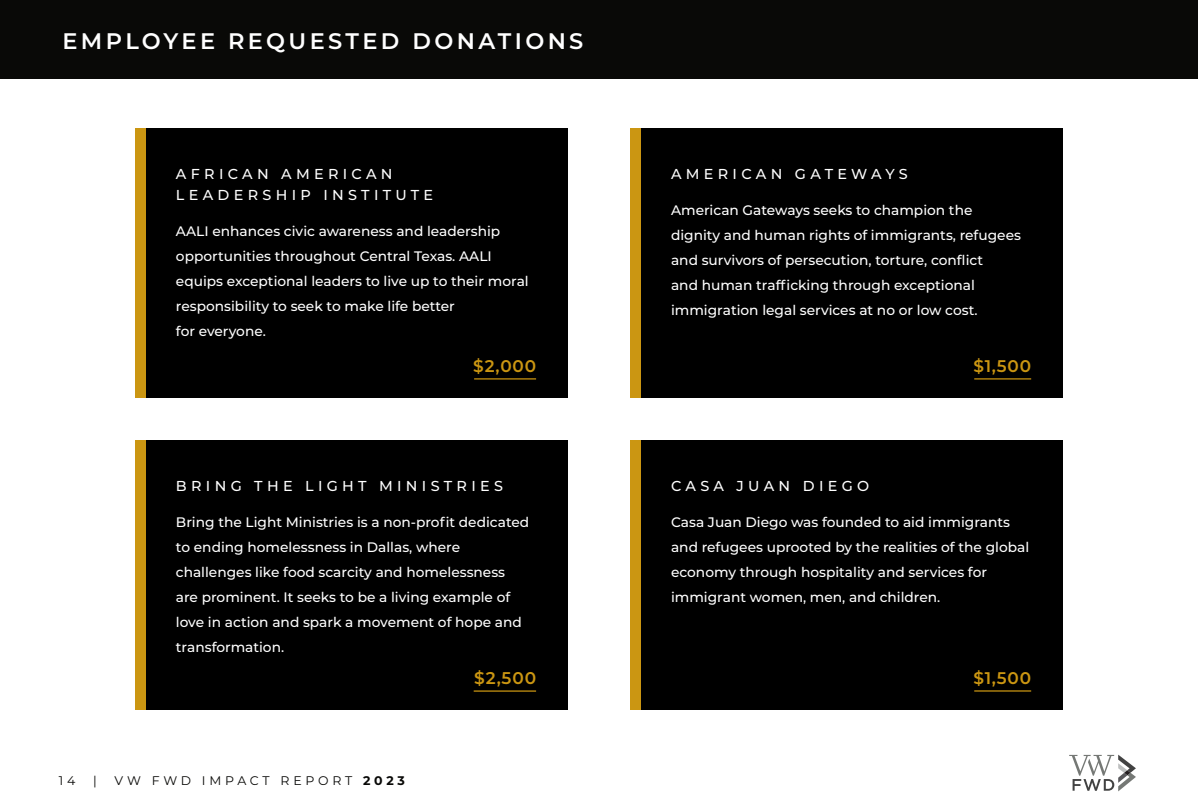
<style>
.page{position:relative;width:1198px;height:810px;background:#fff}
.page>*{position:absolute;margin:0;border:0;box-sizing:border-box;transform-origin:0 0}
.t1{font:600 22.5px "Montserrat";letter-spacing:.15em;color:#fff}
.t2{font:600 17px "Montserrat";color:#cb9612}
.t3{font:600 16.88px "Montserrat";letter-spacing:.05em;color:#cb9612}
.t4{font:500 14.38px/21.2px "Montserrat";letter-spacing:.3em;color:#fff}
.t5{font:500 13.75px/25px "Montserrat";color:#fff}
.t6{font:12.5px "Montserrat";letter-spacing:.3em;color:#090907}
.s1{font-weight:700}
</style>
<div class="page">
<svg style="left:1069px;top:755px;width:66px;height:36px"></svg>
<div style="left:0;top:0;width:1198px;height:78px;background:#090907"></div>
<div style="left:135px;top:128px;width:433px;height:270px;background:#000"></div>
<div style="left:630px;top:128px;width:433px;height:270px;background:#000"></div>
<div style="left:135px;top:128px;width:10px;height:270px;background:#cb9612"></div>
<div style="left:630px;top:128px;width:10px;height:270px;background:#cb9612"></div>
<div style="left:135px;top:440px;width:433px;height:270px;background:#000"></div>
<div style="left:630px;top:440px;width:433px;height:270px;background:#000"></div>
<div style="left:135px;top:440px;width:10px;height:270px;background:#cb9612"></div>
<div style="left:630px;top:440px;width:10px;height:270px;background:#cb9612"></div>
<hr style="left:474px;top:378px;width:62px;height:2px;background:#cb9612">
<hr style="left:974px;top:378px;width:57px;height:2px;background:#cb9612">
<hr style="left:474px;top:690px;width:62px;height:2px;background:#cb9612">
<hr style="left:974px;top:690px;width:57px;height:2px;background:#cb9612">
<h1 class="t1" style="left:62px;top:25px;width:522px">EMPLOYEE REQUESTED DONATIONS</h1>
<p class="t4" style="left:176px;top:162px;width:259px">AFRICAN AMERICAN<br>LEADERSHIP INSTITUTE</p>
<p class="t5" style="left:176px;top:218px;width:354px">AALI enhances civic awareness and leadership opportunities throughout Central Texas. AALI equips exceptional leaders to live up to their moral responsibility to seek to make life better<br>for everyone.</p>
<p class="t4" style="left:671px;top:162px;width:238px">AMERICAN GATEWAYS</p>
<p class="t5" style="left:671px;top:197px;width:351px">American Gateways seeks to champion the dignity and human rights of immigrants, refugees and survivors of persecution, torture, conflict<br>and human trafficking through exceptional immigration legal services at no or low cost.</p>
<p class="t3" style="left:473px;top:354px;width:64px">$2,000</p>
<p class="t3" style="left:973px;top:354px;width:59px">$1,500</p>
<p class="t4" style="left:176px;top:475px;width:328px">BRING THE LIGHT MINISTRIES</p>
<p class="t5" style="left:176px;top:510px;width:355px">Bring the Light Ministries is a non-profit dedicated to ending homelessness in Dallas, where challenges like food scarcity and homelessness are prominent. It seeks to be a living example of love in action and spark a movement of hope and transformation.</p>
<p class="t4" style="left:671px;top:475px;width:200px">CASA JUAN DIEGO</p>
<p class="t5" style="left:671px;top:510px;width:360px">Casa Juan Diego was founded to aid immigrants and refugees uprooted by the realities of the global economy through hospitality and services for immigrant women, men, and children.</p>
<p class="t6" style="left:59px;top:772px;width:18px">1 4</p>
<p class="t6" style="left:93px;top:772px;width:5px">|</p>
<p class="t6" style="left:115px;top:772px;width:292px">VW FWD IMPACT REPORT <span class="s1">2023</span></p>
<p class="t2" style="left:474px;top:666px;width:63px">$2,500</p>
<p class="t3" style="left:973px;top:666px;width:59px">$1,500</p>
</div>
